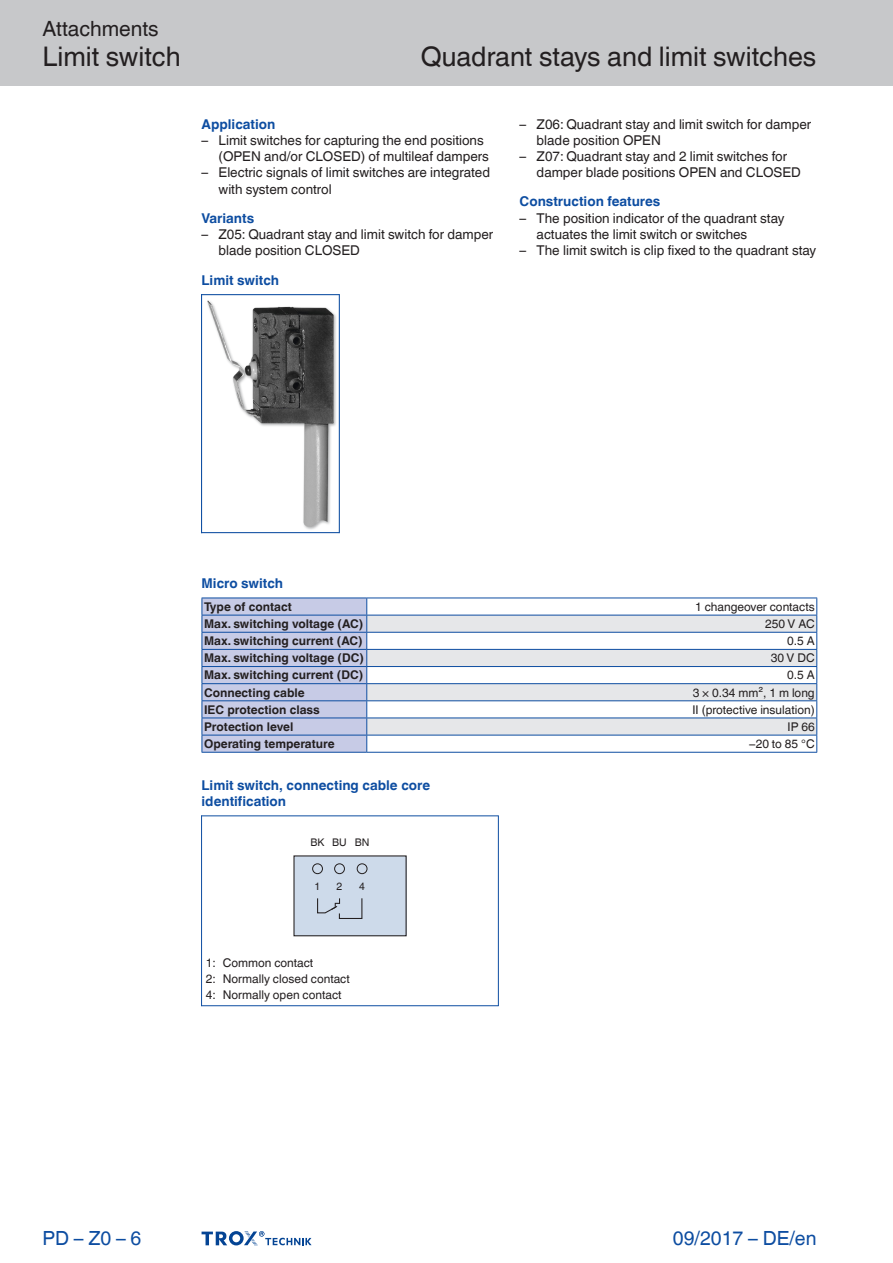
<style>
.page{position:relative;width:893px;height:1263px;background:#fff}
.page>*{position:absolute;margin:0;border:0;box-sizing:border-box;transform-origin:0 0}
.Navigation_3{font:27px "TROX Helvetica";color:#231f20}
.Navigation_2{font:27px "TROX Helvetica";color:#231f20}
.Navigation_1{font:21px "TROX Helvetica";color:#231f20}
.date{font:19.5px "TROX Helvetica";color:#0d4da1}
.pagina_li-re{font:19.5px "TROX Helvetica";color:#0d4da1}
.descr_txt_section_li{font:13.5px/16.2px "TROX Helvetica";color:#231f20}
.Standard_oben_links{font:700 13.5px/16.2px "TROX Helvetica";color:#0d4da1}
.descr_txt_section_ti{font:700 13.5px "TROX Helvetica";color:#0d4da1}
.table_title{font:700 13.5px "TROX Helvetica";color:#0d4da1}
.table_copy_h-cent_v{font:700 12px "TROX Helvetica";color:#231f20}
.table_copy_right_v-c{font:12px "TROX Helvetica";color:#231f20}
._30_graphic_index{font:12px "TROX Helvetica";color:#231f20}
.Update_OIDs{font:10.5px "TROX Helvetica";color:#231f20}
</style>
<div class="page">
<div style="left:0;top:0;width:893px;height:85px;background:#c7c8ca"></div>
<svg style="left:202px;top:1231px;width:110px;height:15px"></svg>
<svg style="left:367px;top:599px;width:449px;height:153px"></svg>
<svg style="left:367px;top:616px;width:449px;height:119px;fill:#e6e7e9"></svg>
<hr style="left:367px;top:598px;width:450px;height:1px;background:#0d4da1">
<hr style="left:367px;top:615px;width:450px;height:1px;background:#0d4da1">
<hr style="left:367px;top:632px;width:450px;height:1px;background:#0d4da1">
<hr style="left:367px;top:649px;width:450px;height:1px;background:#0d4da1">
<hr style="left:367px;top:666px;width:450px;height:1px;background:#0d4da1">
<hr style="left:367px;top:683px;width:450px;height:1px;background:#0d4da1">
<hr style="left:367px;top:700px;width:450px;height:1px;background:#0d4da1">
<hr style="left:367px;top:717px;width:450px;height:1px;background:#0d4da1">
<svg style="left:202px;top:598px;width:165px;height:154px"></svg>
<hr style="left:202px;top:752px;width:165px;height:1px;background:#0d4da1">
<hr style="left:367px;top:735px;width:450px;height:1px;background:#0d4da1">
<hr style="left:367px;top:752px;width:450px;height:1px;background:#0d4da1">
<svg style="left:816px;top:598px;width:1px;height:154px"></svg>
<img style="left:202px;top:295px;width:137px;height:237px">
<hr style="left:201px;top:294px;width:1px;height:239px;background:#0d4da1">
<hr style="left:339px;top:294px;width:1px;height:239px;background:#0d4da1">
<hr style="left:201px;top:294px;width:138px;height:1px;background:#0d4da1">
<hr style="left:201px;top:532px;width:138px;height:1px;background:#0d4da1">
<div style="left:294px;top:856px;width:112px;height:80px;background:#cddaea"></div>
<svg style="left:317px;top:898px;width:46px;height:21px"></svg>
<div style="left:312px;top:863px;width:11px;height:11px;border:1px solid #231f20;border-radius:50%"></div>
<div style="left:334px;top:863px;width:11px;height:11px;border:1px solid #231f20;border-radius:50%"></div>
<div style="left:357px;top:863px;width:10px;height:11px;border:1px solid #231f20;border-radius:50%"></div>
<hr style="left:201px;top:815px;width:1px;height:191px;background:#0d4da1">
<hr style="left:498px;top:815px;width:1px;height:191px;background:#0d4da1">
<hr style="left:201px;top:815px;width:297px;height:1px;background:#0d4da1">
<hr style="left:201px;top:1005px;width:297px;height:1px;background:#0d4da1">
<p class="Navigation_1" style="left:43px;top:17px;width:118px">Attachments</p>
<p class="Navigation_2" style="left:43px;top:41px;width:140px">Limit switch</p>
<p class="Navigation_3" style="left:421px;top:41px;width:397px">Quadrant stays and limit switches</p>
<p class="descr_txt_section_ti" style="left:202px;top:116px;width:75px">Application</p>
<p class="descr_txt_section_li" style="left:219px;top:132px;width:272px;text-indent:-17px">– Limit switches for capturing the end positions (OPEN and/or CLOSED) of multileaf dampers</p>
<p class="descr_txt_section_li" style="left:219px;top:165px;width:273px;text-indent:-17px">– Electric signals of limit switches are integrated with system control</p>
<p class="descr_txt_section_ti" style="left:202px;top:210px;width:54px">Variants</p>
<p class="descr_txt_section_li" style="left:219px;top:226px;width:276px;text-indent:-17px">– Z05: Quadrant stay and limit switch for damper blade position CLOSED</p>
<p class="Standard_oben_links" style="left:202px;top:272px;width:79px">Limit switch</p>
<p class="descr_txt_section_li" style="left:537px;top:116px;width:276px;text-indent:-17px">– Z06: Quadrant stay and limit switch for damper blade position OPEN</p>
<p class="descr_txt_section_li" style="left:537px;top:148px;width:266px;text-indent:-17px">– Z07: Quadrant stay and 2 limit switches for damper blade positions OPEN and CLOSED</p>
<p class="descr_txt_section_ti" style="left:520px;top:194px;width:142px">Construction features</p>
<p class="descr_txt_section_li" style="left:537px;top:210px;width:249px;text-indent:-17px">– The position indicator of the quadrant stay actuates the limit switch or switches</p>
<p class="descr_txt_section_li" style="left:520px;top:242px;width:298px">– The limit switch is clip fixed to the quadrant stay</p>
<p class="table_title" style="left:202px;top:575px;width:83px">Micro switch</p>
<p class="table_copy_h-cent_v" style="left:204px;top:600px;width:89px">Type of contact</p>
<p class="table_copy_right_v-c" style="left:695px;top:600px;width:121px">1 changeover contacts</p>
<p class="table_copy_h-cent_v" style="left:204px;top:617px;width:161px">Max. switching voltage (AC)</p>
<p class="table_copy_right_v-c" style="left:765px;top:617px;width:51px">250 V AC</p>
<p class="table_copy_h-cent_v" style="left:204px;top:634px;width:160px">Max. switching current (AC)</p>
<p class="table_copy_right_v-c" style="left:787px;top:634px;width:29px">0.5 A</p>
<p class="table_copy_h-cent_v" style="left:204px;top:651px;width:161px">Max. switching voltage (DC)</p>
<p class="table_copy_right_v-c" style="left:771px;top:651px;width:45px">30V DC</p>
<p class="table_copy_h-cent_v" style="left:204px;top:668px;width:161px">Max. switching current (DC)</p>
<p class="table_copy_right_v-c" style="left:787px;top:668px;width:29px">0.5 A</p>
<p class="table_copy_h-cent_v" style="left:204px;top:685px;width:102px">Connecting cable</p>
<p class="table_copy_right_v-c" style="left:693px;top:685px;width:123px">3 × 0.34 mm², 1 m long</p>
<p class="table_copy_h-cent_v" style="left:204px;top:702px;width:117px">IEC protection class</p>
<p class="table_copy_right_v-c" style="left:692px;top:702px;width:124px">II (protective insulation)</p>
<p class="table_copy_h-cent_v" style="left:204px;top:720px;width:91px">Protection level</p>
<p class="table_copy_right_v-c" style="left:787px;top:720px;width:29px">IP 66</p>
<p class="table_copy_h-cent_v" style="left:204px;top:737px;width:132px">Operating temperature</p>
<p class="table_copy_right_v-c" style="left:749px;top:737px;width:68px">−20 to 85 °C</p>
<p class="Standard_oben_links" style="left:202px;top:777px;width:230px">Limit switch, connecting cable core identification</p>
<p class="Update_OIDs" style="left:310px;top:836px;width:60px">BK BU BN</p>
<p class="Update_OIDs" style="left:315px;top:881px;width:7px">1</p>
<p class="Update_OIDs" style="left:337px;top:880px;width:7px">2</p>
<p class="Update_OIDs" style="left:359px;top:880px;width:7px">4</p>
<p class="_30_graphic_index" style="left:206px;top:956px;width:109px">1: Common contact</p>
<p class="_30_graphic_index" style="left:206px;top:971px;width:145px">2: Normally closed contact</p>
<p class="_30_graphic_index" style="left:206px;top:987px;width:137px">4: Normally open contact</p>
<p class="pagina_li-re" style="left:43px;top:1227px;width:100px">PD – Z0 – 6</p>
<p class="date" style="left:673px;top:1227px;width:145px">09/2017 – DE/en</p>
</div>
